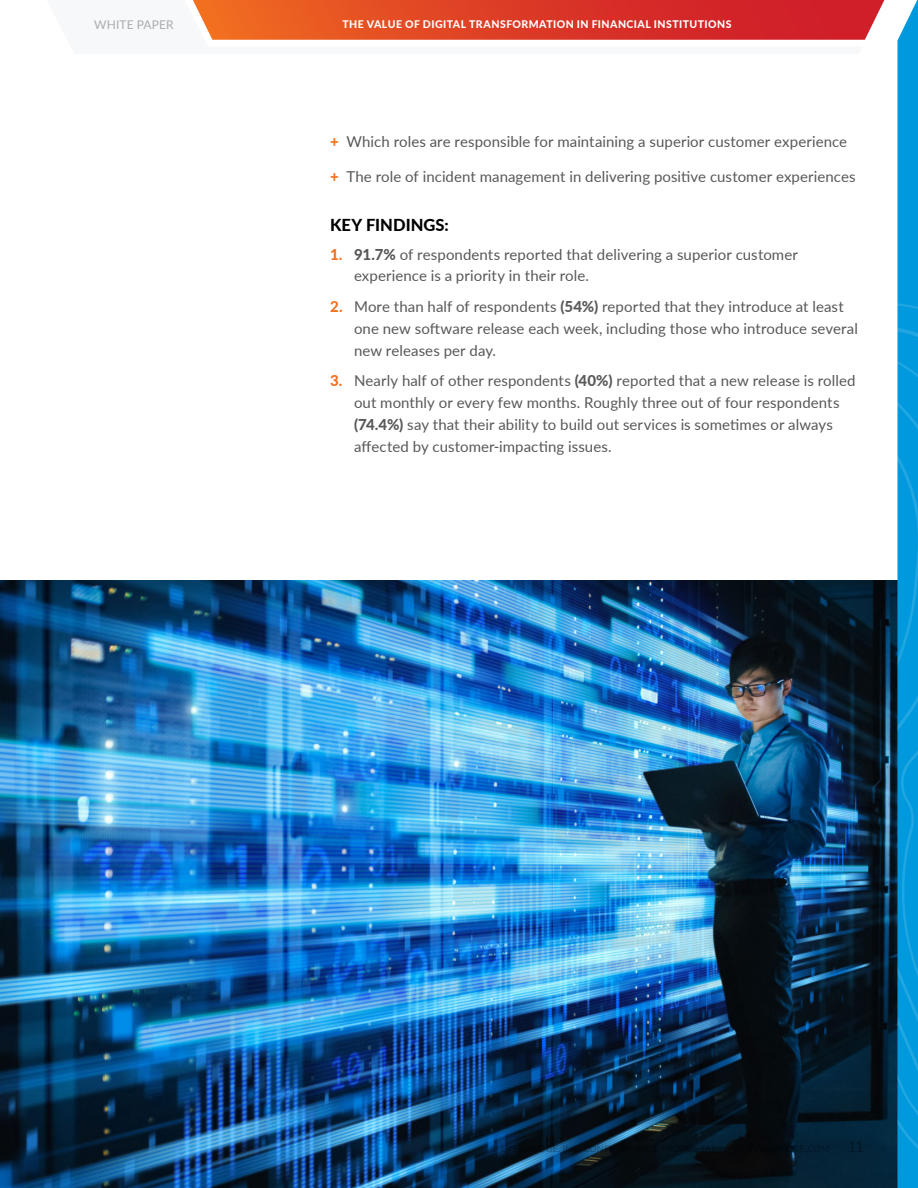
<style>
.page{position:relative;width:918px;height:1188px;background:#fff}
.page>*{position:absolute;margin:0;border:0;box-sizing:border-box;transform-origin:0 0}
.t1{font:800 16.5px "Lato";color:#000}
.t2{font:15px/21.8px "Lato";letter-spacing:.005em;color:#585858}
.t3{font:12px "Lato";letter-spacing:.015em;color:#acacac}
.t4{font:800 10.5px "Lato";letter-spacing:.045em;color:#fff}
.s1{font-weight:800;color:#f37120}
.s2{font-weight:800}
</style>
<div class="page">
<img style="left:0;top:580px;width:897px;height:608px">
<svg style="left:897px;top:0;width:21px;height:1188px;background:#0f9ad9"></svg>
<svg style="left:193px;top:0;width:692px;height:40px;background:#dd432d"></svg>
<p class="t3" style="left:94px;top:16px;width:81px">WHITE PAPER</p>
<p class="t4" style="left:343px;top:16px;width:390px">THE VALUE OF DIGITAL TRANSFORMATION IN FINANCIAL INSTITUTIONS</p>
<p class="t2" style="left:330px;top:130px;width:519px"><span class="s1">+</span> Which roles are responsible for maintaining a superior customer experience</p>
<p class="t2" style="left:330px;top:165px;width:527px"><span class="s1">+</span> The role of incident management in delivering positive customer experiences</p>
<p class="t1" style="left:330px;top:213px;width:120px">KEY FINDINGS:</p>
<p class="t2" style="left:354px;top:243px;width:445px;text-indent:-24px"><span class="s1">1.</span> <span class="s2">91.7%</span> of respondents reported that delivering a superior customer experience is a priority in their role.</p>
<p class="t2" style="left:354px;top:295px;width:505px;text-indent:-24px"><span class="s1">2.</span> More than half of respondents <span class="s2">(54%)</span> reported that they introduce at least one new software release each week, including those who introduce several new releases per day.</p>
<p class="t2" style="left:354px;top:369px;width:503px;text-indent:-24px"><span class="s1">3.</span> Nearly half of other respondents <span class="s2">(40%)</span> reported that a new release is rolled out monthly or every few months. Roughly three out of four respondents <span class="s2">(74.4%)</span> say that their ability to build out services is sometimes or always affected by customer-impacting issues.</p>
</div>
